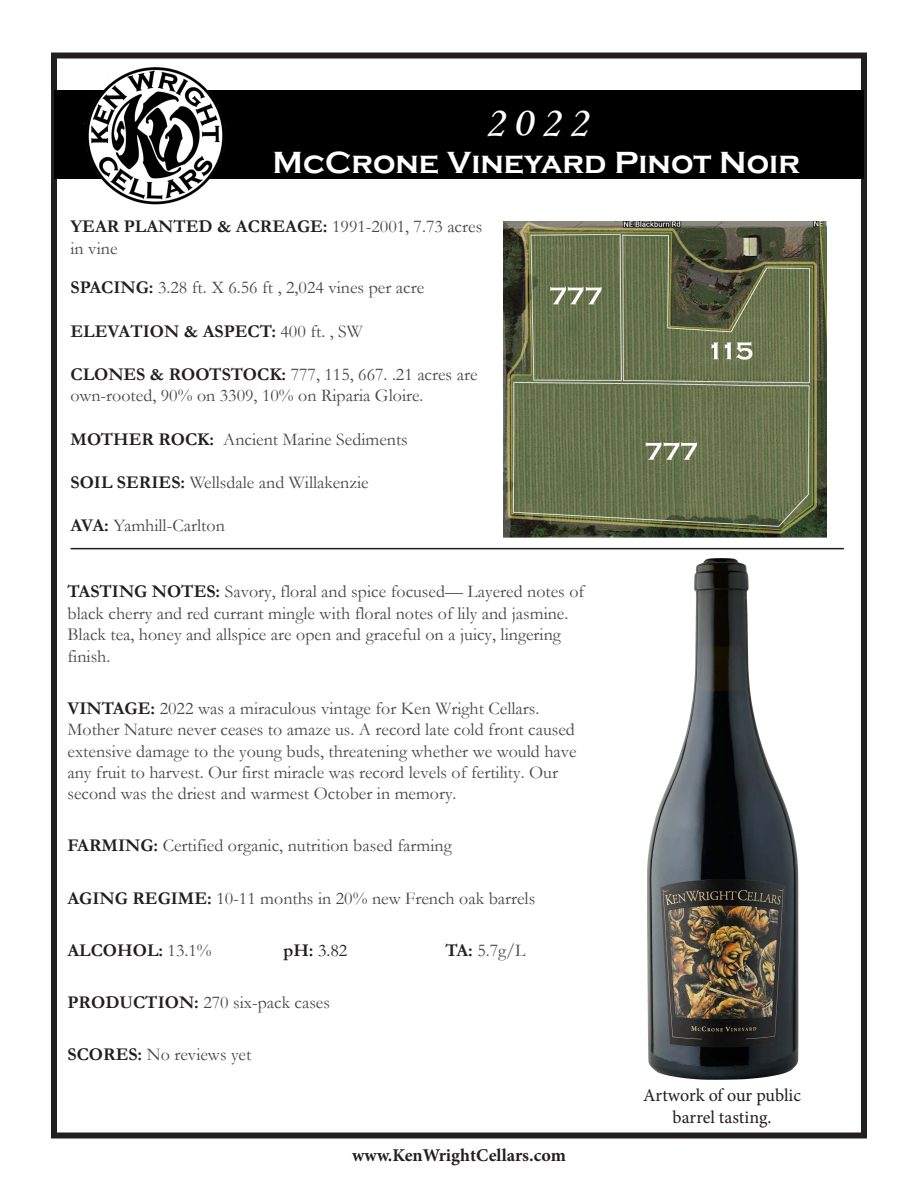
<style>
.page{position:relative;width:918px;height:1188px;background:#fff}
.page>*{position:absolute;margin:0;border:0;box-sizing:border-box;transform-origin:0 0}
.t1{font:42.45px "Monotype Corsiva";color:#fff;scale:1.09 1}
.t2{font:700 31.5px "Copperplate Gothic";color:#fff}
.t3{font:18px/21.6px "Garamond";color:#464748}
.t4{font:700 18px "Garamond";color:#231f20}
.t5{font:18px "Minion Pro";letter-spacing:-.005em;color:#231f20}
.t6{font:700 18px "Minion Pro";color:#231f20}
.t7{font:18px "Garamond";color:#231f20}
.s1{font-weight:700;color:#231f20}
.s2{font-weight:400;color:#464748}
.s3{font-weight:700}
</style>
<div class="page">
<div style="left:51px;top:52px;width:816px;height:1086px;border:6px solid #231f20"></div>
<img style="left:647px;top:557px;width:220px;height:525px">
<hr style="left:70px;top:548px;width:774px;height:1px;background:#231f20">
<img style="left:504px;top:222px;width:323px;height:315px">
<div style="left:54px;top:91px;width:810px;height:88px;background:#000"></div>
<img style="left:81px;top:67px;width:149px;height:138px">
<p class="t1" style="left:484px;top:97px;width:96px">2022</p>
<p class="t2" style="left:273px;top:145px;width:529px">McCrone Vineyard Pinot Noir</p>
<p class="t3" style="left:71px;top:215px;width:413px"><span class="s1">YEAR PLANTED &amp; ACREAGE:</span> 1991-2001, 7.73 acres in vine</p>
<p class="t3" style="left:71px;top:276px;width:355px"><span class="s1">SPACING:</span> 3.28 ft. X 6.56 ft , 2,024 vines per acre</p>
<p class="t4" style="left:70px;top:319px;width:294px">ELEVATION &amp; ASPECT: <span class="s2">400 ft. , SW</span></p>
<p class="t3" style="left:70px;top:363px;width:409px"><span class="s1">CLONES &amp; ROOTSTOCK:</span> 777, 115, 667. .21 acres are own-rooted, 90% on 3309, 10% on Riparia Gloire.</p>
<p class="t3" style="left:70px;top:428px;width:339px"><span class="s1">MOTHER ROCK:</span> Ancient Marine Sediments</p>
<p class="t3" style="left:70px;top:471px;width:300px"><span class="s1">SOIL SERIES:</span> Wellsdale and Willakenzie</p>
<p class="t3" style="left:70px;top:514px;width:156px"><span class="s1">AVA:</span> Yamhill-Carlton</p>
<p class="t3" style="left:68px;top:580px;width:518px"><span class="s1">TASTING NOTES:</span> Savory, floral and spice focused— Layered notes of black cherry and red currant mingle with floral notes of lily and jasmine.<br>Black tea, honey and allspice are open and graceful on a juicy, lingering finish.</p>
<p class="t3" style="left:67px;top:697px;width:511px"><span class="s1">VINTAGE:</span> 2022 was a miraculous vintage for Ken Wright Cellars.<br>Mother Nature never ceases to amaze us. A record late cold front caused extensive damage to the young buds, threatening whether we would have any fruit to harvest. Our first miracle was record levels of fertility. Our second was the driest and warmest October in memory.</p>
<p class="t3" style="left:68px;top:834px;width:386px"><span class="s1">FARMING:</span> Certified organic, nutrition based farming</p>
<p class="t3" style="left:67px;top:887px;width:469px"><span class="s1">AGING REGIME:</span> 10-11 months in 20% new French oak barrels</p>
<p class="t4" style="left:68px;top:938px;width:146px">ALCOHOL: <span class="s2">13.1%</span></p>
<p class="t7" style="left:283px;top:938px;width:65px"><span class="s3">pH:</span> 3.82</p>
<p class="t3" style="left:445px;top:939px;width:82px"><span class="s1">TA:</span> 5.7g/L</p>
<p class="t3" style="left:68px;top:991px;width:264px"><span class="s1">PRODUCTION:</span> 270 six-pack cases</p>
<p class="t3" style="left:68px;top:1043px;width:185px"><span class="s1">SCORES:</span> No reviews yet</p>
<p class="t6" style="left:352px;top:1142px;width:215px">www.KenWrightCellars.com</p>
<p class="t5" style="left:643px;top:1084px;width:159px">Artwork of our public</p>
<p class="t5" style="left:673px;top:1105px;width:101px">barrel tasting.</p>
</div>
